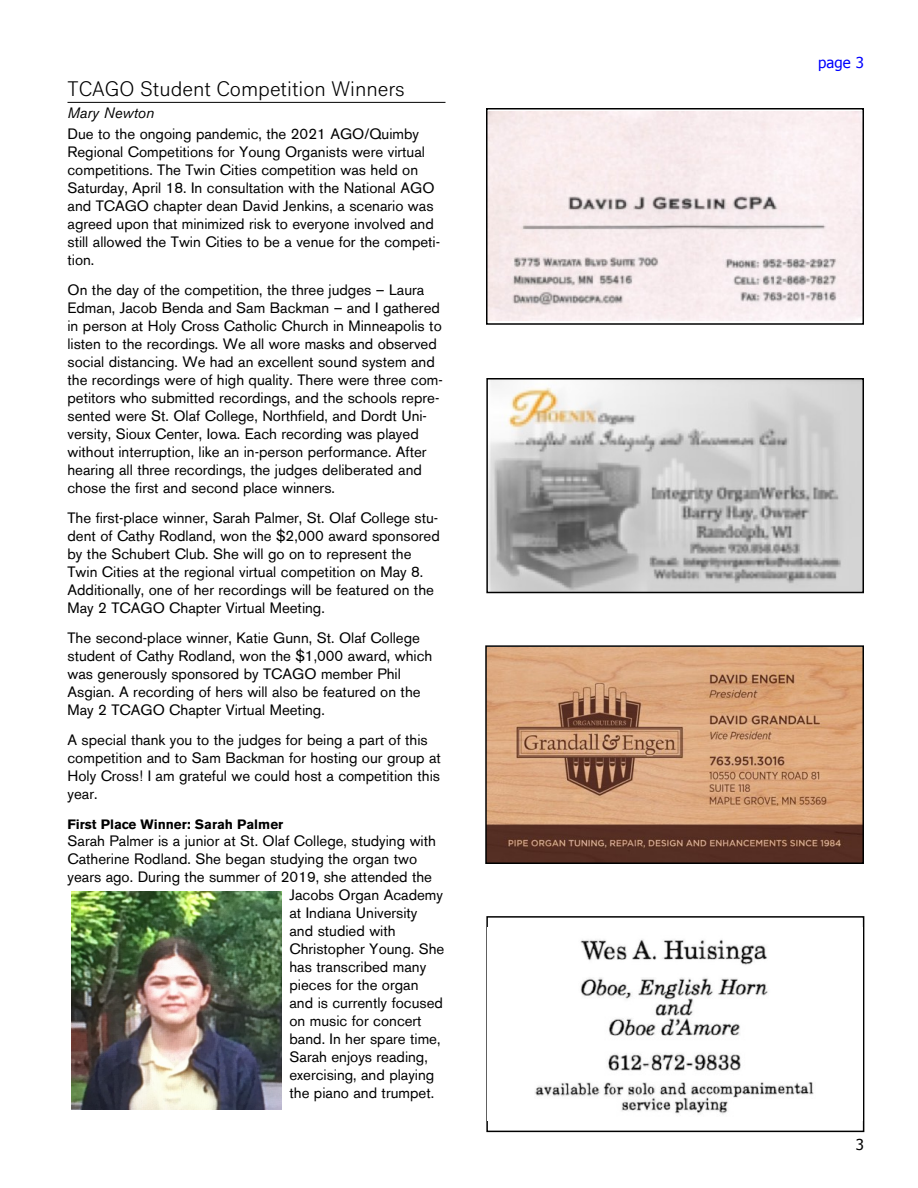
<style>
.page{position:relative;width:918px;height:1188px;background:#fff}
.page>*{position:absolute;margin:0;border:0;box-sizing:border-box;transform-origin:0 0}
.t1{font:300 21px "Mia Grotesk";color:#000}
.t2{font:15px/18px "Akzidenz Grotesk BE";color:#000}
.t3{font:italic 15px "Akzidenz Grotesk BE";color:#000}
.t4{font:15px "Tahoma";color:#00f}
.t5{font:15px "Tahoma";color:#000}
.t6{font:700 13.5px "Akzidenz Grotesk BE";color:#000}
</style>
<div class="page">
<hr style="left:68px;top:102px;width:378px;height:1px;background:#000">
<img style="left:489px;top:112px;width:372px;height:209px">
<div style="left:486px;top:108px;width:378px;height:217px;border:2px solid #000"></div>
<img style="left:489px;top:381px;width:372px;height:209px">
<div style="left:486px;top:378px;width:378px;height:215px;border:2px solid #000"></div>
<svg style="left:485px;top:645px;width:380px;height:488px"></svg>
<img style="left:488px;top:928px;width:375px;height:192px">
<img style="left:71px;top:891px;width:210px;height:219px">
<h1 class="t1" style="left:68px;top:77px;width:339px">TCAGO Student Competition Winners</h1>
<p class="t3" style="left:68px;top:108px;width:88px">Mary Newton</p>
<p class="t2" style="left:68px;top:127px;width:374px">Due to the ongoing pandemic, the 2021 AGO/Quimby Regional Competitions for Young Organists were virtual competitions. The Twin Cities competition was held on Saturday, April 18. In consultation with the National AGO and TCAGO chapter dean David Jenkins, a scenario was agreed upon that minimized risk to everyone involved and still allowed the Twin Cities to be a venue for the competi&shy;tion.</p>
<p class="t2" style="left:68px;top:283px;width:377px">On the day of the competition, the three judges – Laura Edman, Jacob Benda and Sam Backman – and I gathered in person at Holy Cross Catholic Church in Minneapolis to listen to the recordings. We all wore masks and observed social distancing. We had an excellent sound system and the recordings were of high quality. There were three com&shy;petitors who submitted recordings, and the schools repre&shy;sented were St. Olaf College, Northfield, and Dordt Uni&shy;versity, Sioux Center, Iowa. Each recording was played without interruption, like an in-person performance. After hearing all three recordings, the judges deliberated and chose the first and second place winners.</p>
<p class="t2" style="left:68px;top:511px;width:374px">The first-place winner, Sarah Palmer, St. Olaf College stu&shy;dent of Cathy Rodland, won the $2,000 award sponsored by the Schubert Club. She will go on to represent the Twin Cities at the regional virtual competition on May 8.<br>Additionally, one of her recordings will be featured on the May 2 TCAGO Chapter Virtual Meeting.</p>
<p class="t2" style="left:68px;top:631px;width:366px">The second-place winner, Katie Gunn, St. Olaf College student of Cathy Rodland, won the $1,000 award, which was generously sponsored by TCAGO member Phil Asgian. A recording of hers will also be featured on the May 2 TCAGO Chapter Virtual Meeting.</p>
<p class="t2" style="left:68px;top:733px;width:375px">A special thank you to the judges for being a part of this competition and to Sam Backman for hosting our group at Holy Cross! I am grateful we could host a competition this year.</p>
<p class="t6" style="left:68px;top:817px;width:217px">First Place Winner: Sarah Palmer</p>
<p class="t2" style="left:68px;top:833px;width:370px">Sarah Palmer is a junior at St. Olaf College, studying with</p>
<p class="t2" style="left:68px;top:851px;width:351px">Catherine Rodland. She began studying the organ two</p>
<p class="t2" style="left:68px;top:869px;width:366px">years ago. During the summer of 2019, she attended the</p>
<p class="t2" style="left:289px;top:887px;width:155px">Jacobs Organ Academy</p>
<p class="t2" style="left:289px;top:905px;width:129px">at Indiana University</p>
<p class="t2" style="left:289px;top:923px;width:108px">and studied with</p>
<p class="t2" style="left:289px;top:941px;width:156px">Christopher Young. She</p>
<p class="t2" style="left:289px;top:959px;width:138px">has transcribed many</p>
<p class="t2" style="left:289px;top:977px;width:131px">pieces for the organ</p>
<p class="t2" style="left:289px;top:995px;width:155px">and is currently focused</p>
<p class="t2" style="left:289px;top:1013px;width:134px">on music for concert</p>
<p class="t2" style="left:289px;top:1031px;width:153px">band. In her spare time,</p>
<p class="t2" style="left:289px;top:1049px;width:140px">Sarah enjoys reading,</p>
<p class="t2" style="left:289px;top:1067px;width:146px">exercising, and playing</p>
<p class="t2" style="left:289px;top:1085px;width:146px">the piano and trumpet.</p>
<p class="t4" style="left:818px;top:53px;width:47px">page 3</p>
<p class="t5" style="left:856px;top:1135px;width:10px">3</p>
</div>
